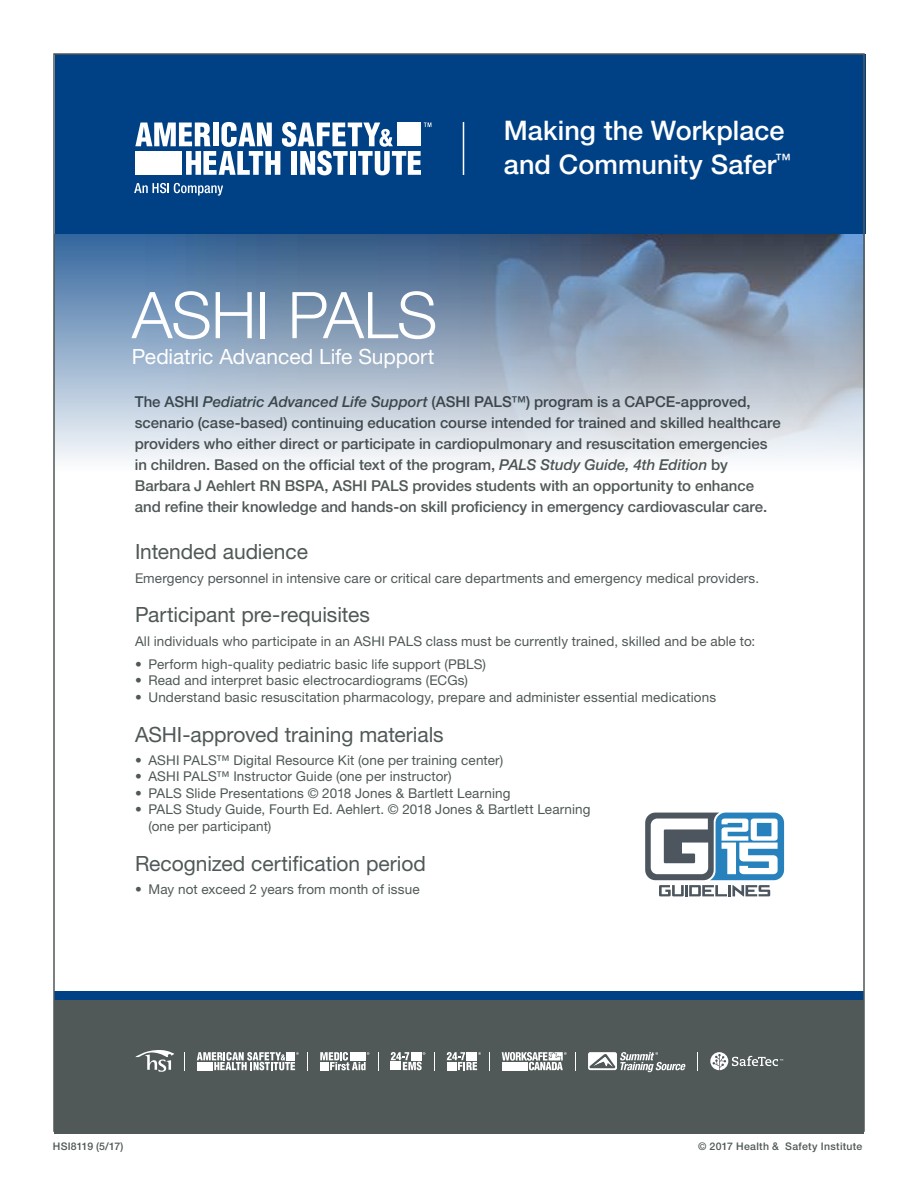
<style>
.page{position:relative;width:918px;height:1188px;background:#fff}
.page>*{position:absolute;margin:0;border:0;box-sizing:border-box;transform-origin:0 0}
.t1{font:300 64.5px "Helvetica Neue LT Std";letter-spacing:-.015em;color:#fff}
.t2{font:500 27px/34.5px "Helvetica Neue LT Std";letter-spacing:.005em;color:#fff}
.t3{font:21px "Helvetica Neue LT Std";letter-spacing:-.005em;color:#505858}
.t4{font:21px "Helvetica Neue LT Std";letter-spacing:-.005em;color:#fff}
.t5{font:500 15px/21px "Helvetica Neue LT Std";letter-spacing:-.005em;color:#505858}
.t6{font:13.5px/16.5px "Helvetica Neue LT Std";letter-spacing:.01em;color:#505858}
.t7{font:500 10.5px "Helvetica Neue LT Std";letter-spacing:.03em;color:#505858}
.t8{font:500 10.5px "Helvetica Neue LT Std";letter-spacing:.005em;color:#505858}
.s1{font-style:italic}
</style>
<div class="page">
<img style="left:56px;top:235px;width:806px;height:225px">
<div style="left:55px;top:54px;width:810px;height:179px;background:#004186"></div>
<div style="left:54px;top:999px;width:810px;height:135px;background:#505858"></div>
<div style="left:54px;top:991px;width:810px;height:9px;background:#004186"></div>
<svg style="left:134px;top:183px;width:89px;height:13px"></svg>
<svg style="left:135px;top:122px;width:296px;height:53px"></svg>
<hr style="left:463px;top:122px;width:1px;height:53px;background:#fff">
<svg style="left:645px;top:813px;width:139px;height:83px"></svg>
<svg style="left:307px;top:1052px;width:1px;height:18px"></svg>
<svg style="left:378px;top:1052px;width:1px;height:18px"></svg>
<svg style="left:434px;top:1052px;width:1px;height:18px"></svg>
<svg style="left:489px;top:1052px;width:1px;height:18px"></svg>
<svg style="left:575px;top:1052px;width:1px;height:18px"></svg>
<svg style="left:197px;top:1052px;width:102px;height:18px"></svg>
<svg style="left:320px;top:1052px;width:49px;height:18px"></svg>
<svg style="left:391px;top:1052px;width:34px;height:18px"></svg>
<svg style="left:447px;top:1052px;width:34px;height:18px"></svg>
<svg style="left:502px;top:1052px;width:65px;height:18px"></svg>
<svg style="left:588px;top:1052px;width:98px;height:20px"></svg>
<svg style="left:710px;top:1052px;width:73px;height:18px"></svg>
<svg style="left:135px;top:1050px;width:39px;height:22px"></svg>
<h1 class="t1" style="left:132px;top:276px;width:307px">ASHI PALS</h1>
<h3 class="t4" style="left:132px;top:344px;width:304px">Pediatric Advanced Life Support</h3>
<h2 class="t2" style="left:504px;top:113px;width:288px">Making the Workplace and Community Safer<sup>™</sup></h2>
<p class="t5" style="left:135px;top:391px;width:648px">The ASHI <span class="s1">Pediatric Advanced Life Support</span> (ASHI PALS™) program is a CAPCE-approved, scenario (case-based) continuing education course intended for trained and skilled healthcare providers who either direct or participate in cardiopulmonary and resuscitation emergencies in children. Based on the official text of the program, <span class="s1">PALS Study Guide, 4th Edition</span> by Barbara J Aehlert RN BSPA, ASHI PALS provides students with an opportunity to enhance and refine their knowledge and hands-on skill proficiency in emergency cardiovascular care.</p>
<h3 class="t3" style="left:135px;top:540px;width:174px">Intended audience</h3>
<p class="t6" style="left:135px;top:570px;width:626px">Emergency personnel in intensive care or critical care departments and emergency medical providers.</p>
<h3 class="t3" style="left:135px;top:603px;width:237px">Participant pre-requisites</h3>
<p class="t6" style="left:135px;top:633px;width:622px">All individuals who participate in an ASHI PALS class must be currently trained, skilled and be able to:</p>
<p class="t6" style="left:135px;top:656px;width:352px">• Perform high-quality pediatric basic life support (PBLS)</p>
<p class="t6" style="left:135px;top:672px;width:334px">• Read and interpret basic electrocardiograms (ECGs)</p>
<p class="t6" style="left:135px;top:689px;width:583px">• Understand basic resuscitation pharmacology, prepare and administer essential medications</p>
<h3 class="t3" style="left:135px;top:722px;width:310px">ASHI-approved training materials</h3>
<p class="t6" style="left:135px;top:752px;width:370px">• ASHI PALS™ Digital Resource Kit (one per training center)</p>
<p class="t6" style="left:135px;top:768px;width:318px">• ASHI PALS™ Instructor Guide (one per instructor)</p>
<p class="t6" style="left:135px;top:785px;width:377px">• PALS Slide Presentations © 2018 Jones &amp; Bartlett Learning</p>
<p class="t6" style="left:148px;top:801px;width:444px;text-indent:-14px">• PALS Study Guide, Fourth Ed. Aehlert. © 2018 Jones &amp; Bartlett Learning (one per participant)</p>
<h3 class="t3" style="left:135px;top:851px;width:292px">Recognized certification period</h3>
<p class="t6" style="left:135px;top:881px;width:286px">• May not exceed 2 years from month of issue</p>
<p class="t8" style="left:53px;top:1140px;width:72px">HSI8119 (5/17)</p>
<p class="t7" style="left:698px;top:1140px;width:166px">© 2017 Health &amp; Safety Institute</p>
</div>
